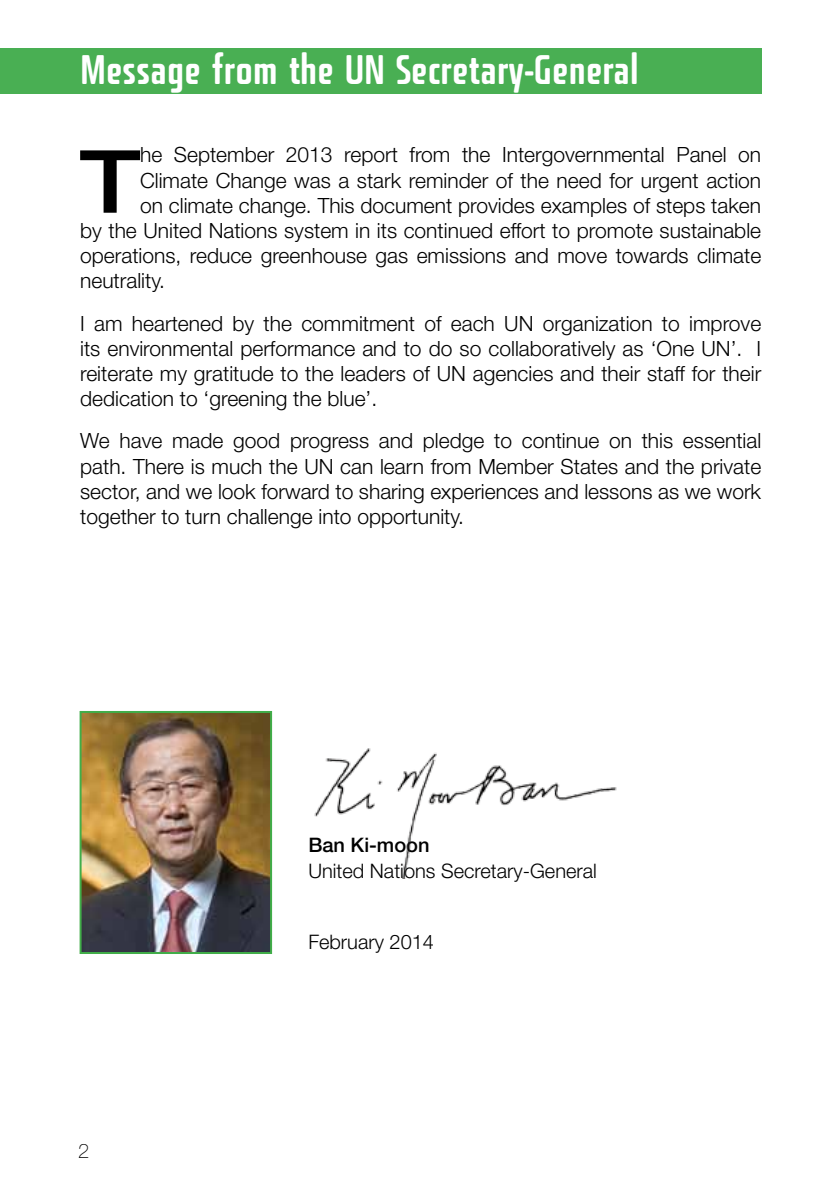
<style>
.page{position:relative;width:840px;height:1191px;background:#fff}
.page>*{position:absolute;margin:0;border:0;box-sizing:border-box;transform-origin:0 0}
.t1{font:500 expanded 87.2px "Helvetica Neue LT Pro";color:#000}
.t2{font:40px "Fishmonger ECS";letter-spacing:-.01em;color:#fff}
.t3{font:300 21px/25.2px "Helvetica Neue LT Pro";color:#000;text-align:justify}
.t4{font:300 20px "Helvetica Neue LT Pro";color:#000}
.t5{font:500 20px "Helvetica Neue LT Pro";color:#000}
.t6{font:100 20px "Helvetica Neue LT Pro";color:#000}
</style>
<div class="page">
<div style="left:0;top:48px;width:760px;height:46px;background:#49af53"></div>
<img style="left:314px;top:748px;width:303px;height:130px">
<img style="left:82px;top:714px;width:187px;height:237px">
<div style="left:79px;top:711px;width:193px;height:243px;border:2px solid #41ad49"></div>
<h2 class="t2" style="left:80px;top:43px;width:560px">Message from the UN Secretary-General</h2>
<h1 class="t1" style="left:80px;top:127px;width:61px">T</h1>
<p class="t3" style="left:140px;top:142px;width:622px">he September 2013 report from the Intergovernmental Panel on</p>
<p class="t3" style="left:140px;top:167px;width:622px">Climate Change was a stark reminder of the need for urgent action</p>
<p class="t3" style="left:140px;top:192px;width:622px">on climate change. This document provides examples of steps taken</p>
<p class="t3" style="left:80px;top:217px;width:682px">by the United Nations system in its continued effort to promote sustainable</p>
<p class="t3" style="left:80px;top:243px;width:682px">operations, reduce greenhouse gas emissions and move towards climate</p>
<p class="t3" style="left:80px;top:268px;width:86px">neutrality.</p>
<p class="t3" style="left:80px;top:310px;width:682px">I am heartened by the commitment of each UN organization to improve its environmental performance and to do so collaboratively as ‘One UN’. I reiterate my gratitude to the leaders of UN agencies and their staff for their dedication to ‘greening the blue’.</p>
<p class="t3" style="left:80px;top:428px;width:682px">We have made good progress and pledge to continue on this essential path. There is much the UN can learn from Member States and the private sector, and we look forward to sharing experiences and lessons as we work together to turn challenge into opportunity.</p>
<p class="t5" style="left:308px;top:833px;width:123px">Ban Ki-moon</p>
<p class="t4" style="left:308px;top:858px;width:290px">United Nations Secretary-General</p>
<p class="t6" style="left:78px;top:1139px;width:13px">2</p>
<p class="t4" style="left:308px;top:930px;width:127px">February 2014</p>
</div>
